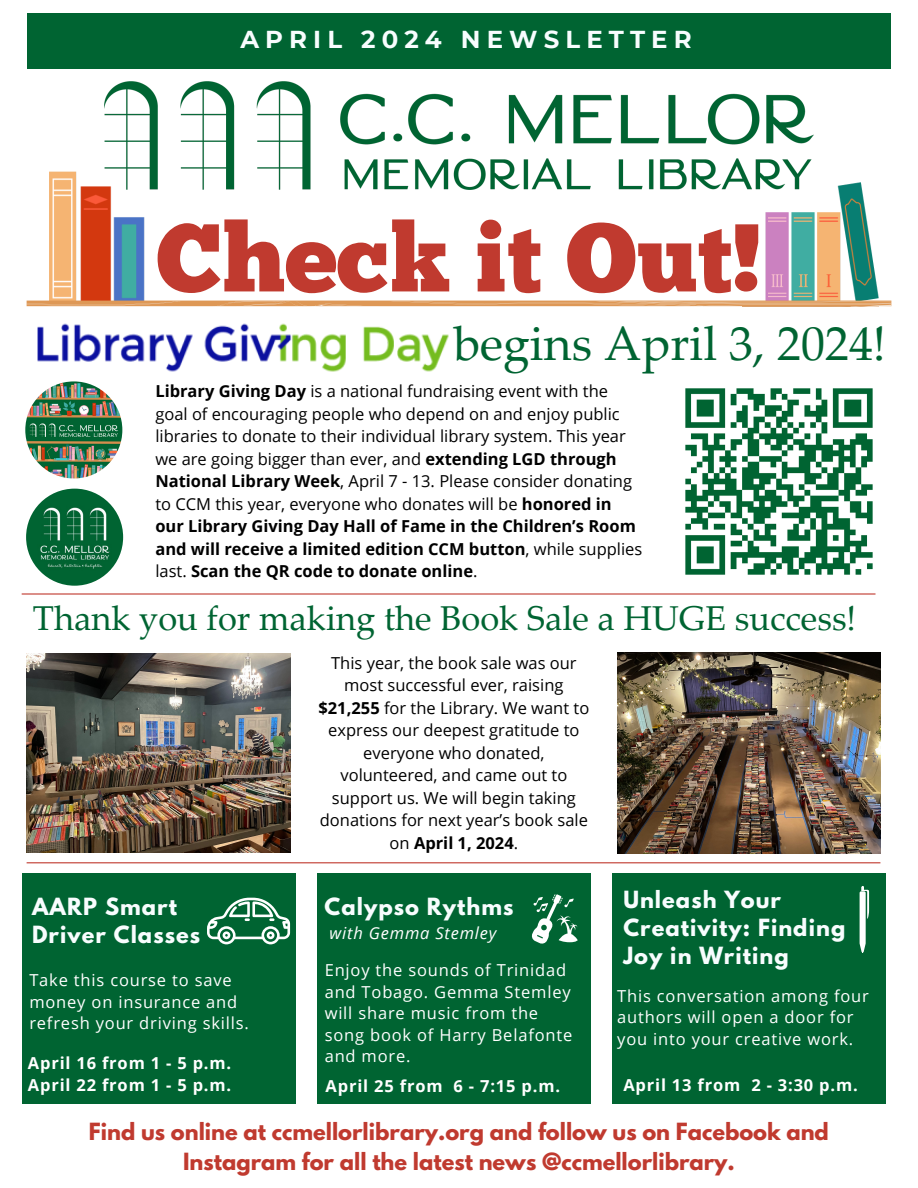
<style>
.page{position:relative;width:918px;height:1188px;background:#fff}
.page>*{position:absolute;margin:0;border:0;box-sizing:border-box;transform-origin:0 0}
.t1{font:96px "Chunk Five";color:#c03a2f}
.t2{font:48px "Palatino Linotype";color:#006432}
.t3{font:34.5px "Palatino Linotype";color:#006432}
.t4{font:700 24.45px "Montserrat";letter-spacing:.25em;color:#f8fdfe}
.t5{font:700 21px/29.2px "League Spartan";color:#c03a2f;text-align:center}
.t6{font:700 21px/28.2px "League Spartan";letter-spacing:.05em;color:#f8fdfe}
.t7{font:16.5px/22.5px "Open Sans";color:#000}
.t8{font:16.5px/21.3px "Open Sans";letter-spacing:.05em;color:#fff}
.t9{font:700 16.5px/21.3px "Open Sans";letter-spacing:.05em;color:#fff}
.t10{font:italic 16.5px "Open Sans";letter-spacing:.05em;color:#fff}
.s1{font-weight:700}
</style>
<div class="page">
<img style="left:104px;top:82px;width:709px;height:108px">
<div style="left:27px;top:13px;width:864px;height:55px;background:#006432"></div>
<img style="left:49px;top:170px;width:96px;height:131px">
<img style="left:742px;top:173px;width:136px;height:128px">
<svg style="left:27px;top:301px;width:864px;height:6px;background:#e3ab75"></svg>
<hr style="left:22px;top:593px;width:854px;height:2px;background:#c03a2f">
<hr style="left:27px;top:862px;width:853px;height:1px;background:#c03a2f">
<div style="left:22px;top:873px;width:274px;height:231px;background:#006432"></div>
<div style="left:317px;top:873px;width:274px;height:231px;background:#006432"></div>
<div style="left:612px;top:873px;width:274px;height:231px;background:#006432"></div>
<svg style="left:207px;top:898px;width:83px;height:46px"></svg>
<svg style="left:531px;top:894px;width:47px;height:50px"></svg>
<svg style="left:859px;top:886px;width:11px;height:67px"></svg>
<img style="left:685px;top:388px;width:188px;height:187px">
<img style="left:25px;top:381px;width:97px;height:98px;border-radius:50%">
<img style="left:26px;top:489px;width:97px;height:97px;border-radius:50%">
<img style="left:37px;top:323px;width:412px;height:49px">
<img style="left:617px;top:652px;width:263px;height:202px">
<img style="left:27px;top:653px;width:264px;height:200px">
<h4 class="t4" style="left:240px;top:25px;width:453px">APRIL 2024 NEWSLETTER</h4>
<p class="t1" style="left:156px;top:219px;width:607px">Check it Out!</p>
<p class="t2" style="left:454px;top:325px;width:434px">begins April 3, 2024!</p>
<p class="t7" style="left:155px;top:379px;width:489px"><span class="s1">Library Giving Day</span> is a national fundraising event with the goal of encouraging people who depend on and enjoy public libraries to donate to their individual library system. This year we are going bigger than ever, and <span class="s1">extending LGD through National Library Week</span>, April 7 - 13. Please consider donating to CCM this year, everyone who donates will be <span class="s1">honored in our Library Giving Day Hall of Fame in the Children’s Room and will receive a limited edition CCM button</span>, while supplies last. <span class="s1">Scan the QR code to donate online</span>.</p>
<p class="t3" style="left:33px;top:605px;width:825px">Thank you for making the Book Sale a HUGE success!</p>
<p class="t7" style="left:319px;top:651px;width:272px;text-align:center">This year, the book sale was our most successful ever, raising <span class="s1">$21,255</span> for the Library. We want to express our deepest gratitude to everyone who donated, volunteered, and came out to support us. We will begin taking donations for next year’s book sale on <span class="s1">April 1, 2024</span>.</p>
<h1 class="t6" style="left:32px;top:895px;width:169px">AARP Smart<br>Driver Classes</h1>
<p class="t8" style="left:29px;top:969px;width:221px">Take this course to save money on insurance and refresh your driving skills.</p>
<p class="t9" style="left:28px;top:1052px;width:205px">April 16 from 1 - 5 p.m.<br>April 22 from 1 - 5 p.m.</p>
<p class="t6" style="left:325px;top:895px;width:191px">Calypso Rythms</p>
<h2 class="t6" style="left:623px;top:888px;width:223px">Unleash Your<br>Creativity: Finding<br>Joy in Writing</h2>
<p class="t10" style="left:330px;top:921px;width:168px">with Gemma Stemley</p>
<p class="t8" style="left:325px;top:959px;width:249px">Enjoy the sounds of Trinidad and Tobago. Gemma Stemley will share music from the song book of Harry Belafonte and more.</p>
<h3 class="t9" style="left:326px;top:1075px;width:236px">April 25 from 6 - 7:15 p.m.</h3>
<p class="t8" style="left:617px;top:985px;width:253px">This conversation among four authors will open a door for you into your creative work.</p>
<p class="t9" style="left:623px;top:1073px;width:236px">April 13 from 2 - 3:30 p.m.</p>
<h6 class="t5" style="left:89px;top:1120px;width:742px">Find us online at ccmellorlibrary.org and follow us on Facebook and<br>Instagram for all the latest news @ccmellorlibrary.</h6>
</div>
